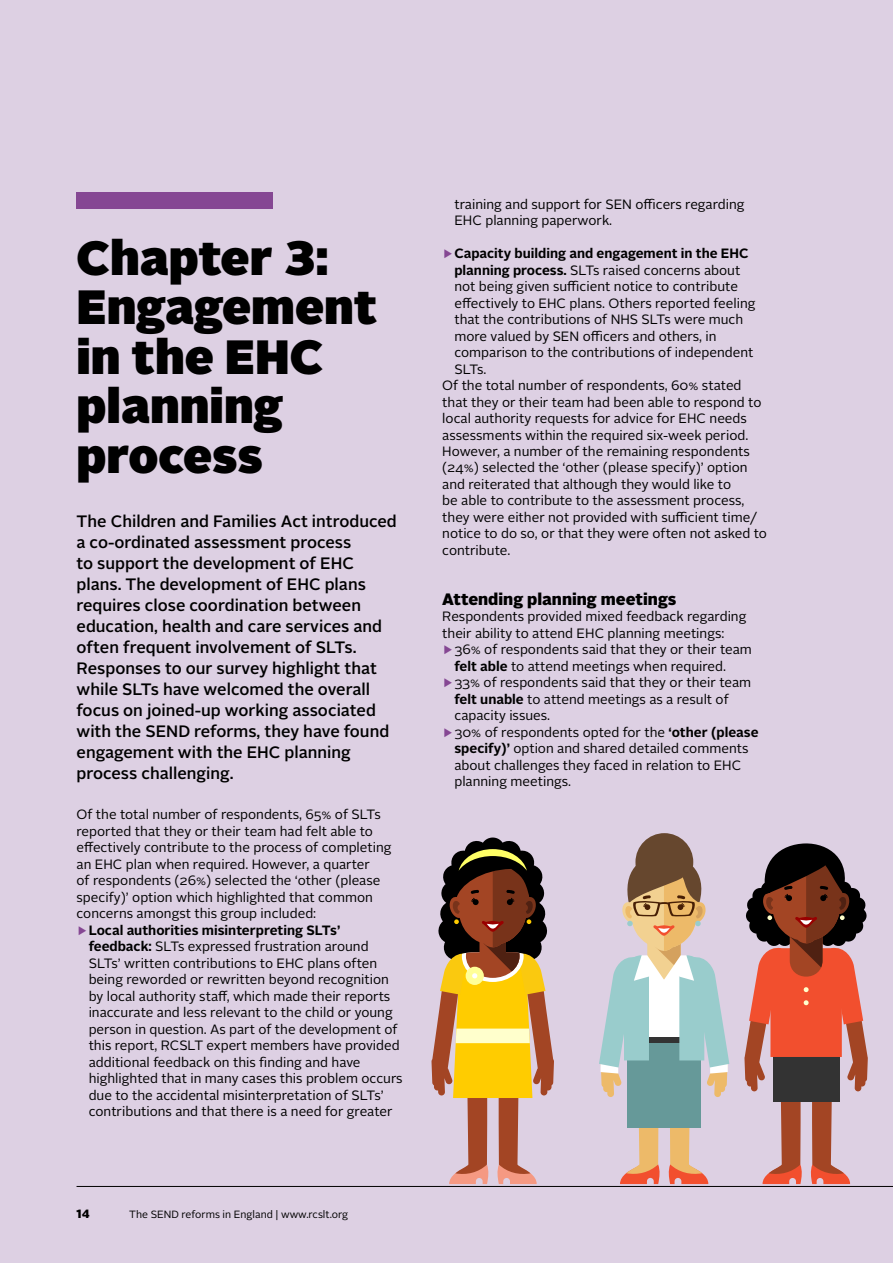
<style>
.page{position:relative;width:893px;height:1263px;background:#ddd0e3}
.page>*{position:absolute;margin:0;border:0;box-sizing:border-box;transform-origin:0 0}
.t1{font:900 48px/49.5px "Alright Sans";color:#000}
.t2{font:500 16.5px/21px "Alright Sans";color:#000}
.t3{font:900 16.5px "Alright Sans";color:#000}
.t4{font:13.5px/16.5px "Alright Sans";color:#000}
.t5{font:700 13.5px "Alright Sans";color:#000}
.t6{font:900 12px "Alright Sans";color:#000}
.t7{font:10.5px "Alright Sans";color:#000}
.s1{font-weight:400;color:#854793}
.s2{font-weight:700}
.s3{color:#854793}
</style>
<div class="page">
<div style="left:77px;top:192px;width:196px;height:17px;background:#854793"></div>
<div style="left:635px;top:833px;width:58px;height:58px;background:#66472e;border-radius:50%"></div>
<svg style="left:599px;top:854px;width:130px;height:330px"></svg>
<svg style="left:744px;top:843px;width:124px;height:341px"></svg>
<svg style="left:431px;top:837px;width:123px;height:347px"></svg>
<h1 class="t1" style="left:77px;top:233px;width:302px">Chapter 3:<br>Engagement in the EHC planning process</h1>
<p class="t2" style="left:77px;top:510px;width:322px">The Children and Families Act introduced a co-ordinated assessment process<br>to support the development of EHC plans. The development of EHC plans requires close coordination between education, health and care services and often frequent involvement of SLTs.<br>Responses to our survey highlight that while SLTs have welcomed the overall focus on joined-up working associated with the SEND reforms, they have found engagement with the EHC planning process challenging.</p>
<p class="t4" style="left:77px;top:806px;width:306px">Of the total number of respondents, 65% of SLTs</p>
<p class="t4" style="left:77px;top:823px;width:298px">reported that they or their team had felt able to</p>
<p class="t4" style="left:77px;top:839px;width:317px">effectively contribute to the process of completing</p>
<p class="t4" style="left:77px;top:856px;width:295px">an EHC plan when required. However, a quarter</p>
<p class="t4" style="left:77px;top:872px;width:305px">of respondents (26%) selected the ‘other (please</p>
<p class="t4" style="left:77px;top:889px;width:298px">specify)’ option which highlighted that common</p>
<p class="t4" style="left:77px;top:905px;width:241px">concerns amongst this group included:</p>
<p class="t5" style="left:77px;top:920px;width:265px"><span class="s1">▶</span>Local authorities misinterpreting SLTs’</p>
<p class="t4" style="left:89px;top:938px;width:281px"><span class="s2">feedback:</span> SLTs expressed frustration around</p>
<p class="t4" style="left:89px;top:955px;width:290px">SLTs’ written contributions to EHC plans often</p>
<p class="t4" style="left:89px;top:971px;width:302px">being reworded or rewritten beyond recognition</p>
<p class="t4" style="left:89px;top:988px;width:303px">by local authority staff, which made their reports</p>
<p class="t4" style="left:89px;top:1004px;width:306px">inaccurate and less relevant to the child or young</p>
<p class="t4" style="left:89px;top:1021px;width:310px">person in question. As part of the development of</p>
<p class="t4" style="left:89px;top:1037px;width:313px">this report, RCSLT expert members have provided</p>
<p class="t4" style="left:89px;top:1054px;width:273px">additional feedback on this finding and have</p>
<p class="t4" style="left:89px;top:1070px;width:315px">highlighted that in many cases this problem occurs</p>
<p class="t4" style="left:89px;top:1087px;width:296px">due to the accidental misinterpretation of SLTs’</p>
<p class="t4" style="left:89px;top:1103px;width:305px">contributions and that there is a need for greater</p>
<p class="t6" style="left:77px;top:1205px;width:15px">14</p>
<p class="t7" style="left:129px;top:1207px;width:220px">The SEND reforms in England | www.rcslt.org</p>
<p class="t4" style="left:454px;top:196px;width:292px">training and support for SEN officers regarding<br>EHC planning paperwork.</p>
<p class="t5" style="left:442px;top:244px;width:308px"><span class="s1">▶</span>Capacity building and engagement in the EHC</p>
<p class="t4" style="left:454px;top:262px;width:287px"><span class="s2">planning process.</span> SLTs raised concerns about</p>
<p class="t4" style="left:454px;top:278px;width:285px">not being given sufficient notice to contribute</p>
<p class="t4" style="left:454px;top:295px;width:303px">effectively to EHC plans. Others reported feeling</p>
<p class="t4" style="left:454px;top:311px;width:290px">that the contributions of NHS SLTs were much</p>
<p class="t4" style="left:454px;top:328px;width:264px">more valued by SEN officers and others, in</p>
<p class="t4" style="left:454px;top:344px;width:301px">comparison to the contributions of independent</p>
<p class="t4" style="left:454px;top:361px;width:34px">SLTs.</p>
<p class="t4" style="left:442px;top:377px;width:301px">Of the total number of respondents, 60% stated</p>
<p class="t4" style="left:442px;top:394px;width:321px">that they or their team had been able to respond to</p>
<p class="t4" style="left:442px;top:410px;width:306px">local authority requests for advice for EHC needs</p>
<p class="t4" style="left:442px;top:427px;width:308px">assessments within the required six-week period.</p>
<p class="t4" style="left:442px;top:443px;width:309px">However, a number of the remaining respondents</p>
<p class="t4" style="left:442px;top:460px;width:307px">(24%) selected the ‘other (please specify)’ option</p>
<p class="t4" style="left:442px;top:476px;width:290px">and reiterated that although they would like to</p>
<p class="t4" style="left:442px;top:493px;width:304px">be able to contribute to the assessment process,</p>
<p class="t4" style="left:442px;top:509px;width:316px">they were either not provided with sufficient time/</p>
<p class="t4" style="left:442px;top:526px;width:326px">notice to do so, or that they were often not asked to</p>
<p class="t4" style="left:442px;top:542px;width:70px">contribute.</p>
<p class="t3" style="left:442px;top:587px;width:236px">Attending planning meetings</p>
<p class="t4" style="left:442px;top:608px;width:306px">Respondents provided mixed feedback regarding</p>
<p class="t4" style="left:442px;top:625px;width:284px">their ability to attend EHC planning meetings:</p>
<p class="t4" style="left:442px;top:641px;width:311px"><span class="s3">▶</span>36% of respondents said that they or their team</p>
<p class="t4" style="left:454px;top:658px;width:273px"><span class="s2">felt able</span> to attend meetings when required.</p>
<p class="t4" style="left:442px;top:674px;width:311px"><span class="s3">▶</span>33% of respondents said that they or their team</p>
<p class="t4" style="left:454px;top:691px;width:276px"><span class="s2">felt unable</span> to attend meetings as a result of</p>
<p class="t4" style="left:454px;top:707px;width:97px">capacity issues.</p>
<p class="t4" style="left:442px;top:724px;width:318px"><span class="s3">▶</span>30% of respondents opted for the <span class="s2">‘other (please</span></p>
<p class="t4" style="left:454px;top:740px;width:296px"><span class="s2">specify)’</span> option and shared detailed comments</p>
<p class="t4" style="left:454px;top:757px;width:288px">about challenges they faced in relation to EHC</p>
<p class="t4" style="left:454px;top:773px;width:118px">planning meetings.</p>
</div>
